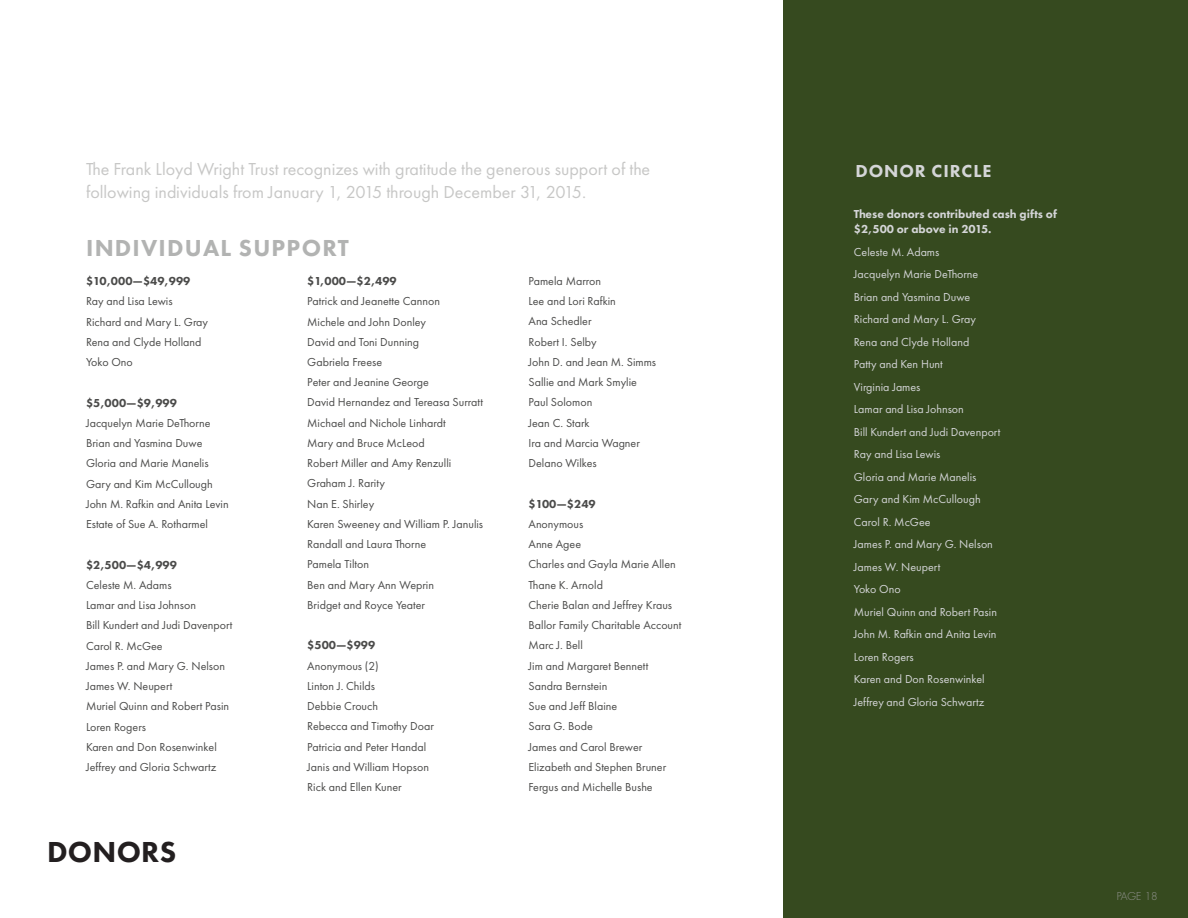
<style>
.page{position:relative;width:1188px;height:918px;background:#fff}
.page>*{position:absolute;margin:0;border:0;box-sizing:border-box;transform-origin:0 0}
.t1{font:800 30px "Futura PT";letter-spacing:.01em;color:#231f20}
.t2{font:800 24px "Futura PT";letter-spacing:.05em;color:#b2b3b2}
.t3{font:18px/22.5px "Futura PT";color:#c7c7c6}
.t4{font:800 18px "Futura PT";letter-spacing:.05em;color:#d4d5d7}
.t5{font:12px/20.2px "Futura PT";color:#4b4b4a}
.t6{font:12px/22.5px "Futura PT";color:#d4d5d7}
.t7{font:800 12px "Futura PT";color:#4b4b4a}
.t8{font:800 12px/15.8px "Futura PT";color:#d4d5d7}
.t9{font:300 10.5px "Futura";color:#939491}
</style>
<div class="page">
<div style="left:783px;top:0;width:405px;height:918px;background:#364a1f"></div>
<h3 class="t3" style="left:86px;top:158px;width:566px">The Frank Lloyd Wright Trust recognizes with gratitude the generous support of the following individuals from January 1, 2015 through December 31, 2015.</h3>
<h2 class="t2" style="left:86px;top:233px;width:264px">INDIVIDUAL SUPPORT</h2>
<p class="t7" style="left:86px;top:274px;width:106px">$10,000—$49,999</p>
<p class="t5" style="left:86px;top:291px;width:124px">Ray and Lisa Lewis<br>Richard and Mary L. Gray<br>Rena and Clyde Holland<br>Yoko Ono</p>
<p class="t7" style="left:86px;top:395px;width:92px">$5,000—$9,999</p>
<p class="t5" style="left:86px;top:413px;width:144px">Jacquelyn Marie DeThorne<br>Brian and Yasmina Duwe<br>Gloria and Marie Manelis<br>Gary and Kim McCullough<br>John M. Rafkin and Anita Levin<br>Estate of Sue A. Rotharmel</p>
<p class="t7" style="left:86px;top:557px;width:92px">$2,500—$4,999</p>
<p class="t5" style="left:86px;top:575px;width:148px">Celeste M. Adams<br>Lamar and Lisa Johnson<br>Bill Kundert and Judi Davenport<br>Carol R. McGee<br>James P. and Mary G. Nelson<br>James W. Neupert<br>Muriel Quinn and Robert Pasin<br>Loren Rogers<br>Karen and Don Rosenwinkel<br>Jeffrey and Gloria Schwartz</p>
<h1 class="t1" style="left:47px;top:834px;width:131px">DONORS</h1>
<p class="t7" style="left:307px;top:274px;width:91px">$1,000—$2,499</p>
<p class="t5" style="left:307px;top:291px;width:177px">Patrick and Jeanette Cannon<br>Michele and John Donley<br>David and Toni Dunning<br>Gabriela Freese<br>Peter and Jeanine George<br>David Hernandez and Tereasa Surratt<br>Michael and Nichole Linhardt<br>Mary and Bruce McLeod<br>Robert Miller and Amy Renzulli<br>Graham J. Rarity<br>Nan E. Shirley<br>Karen Sweeney and William P. Janulis<br>Randall and Laura Thorne<br>Pamela Tilton<br>Ben and Mary Ann Weprin<br>Bridget and Royce Yeater</p>
<p class="t7" style="left:307px;top:638px;width:70px">$500—$999</p>
<p class="t5" style="left:307px;top:656px;width:128px">Anonymous (2)<br>Linton J. Childs<br>Debbie Crouch<br>Rebecca and Timothy Doar<br>Patricia and Peter Handal<br>Janis and William Hopson<br>Rick and Ellen Kuner</p>
<p class="t5" style="left:529px;top:271px;width:129px">Pamela Marron<br>Lee and Lori Rafkin<br>Ana Schedler<br>Robert I. Selby<br>John D. and Jean M. Simms<br>Sallie and Mark Smylie<br>Paul Solomon<br>Jean C. Stark<br>Ira and Marcia Wagner<br>Delano Wilkes</p>
<p class="t7" style="left:529px;top:496px;width:69px">$100—$249</p>
<p class="t5" style="left:529px;top:514px;width:154px">Anonymous<br>Anne Agee<br>Charles and Gayla Marie Allen<br>Thane K. Arnold<br>Cherie Balan and Jeffrey Kraus<br>Ballor Family Charitable Account<br>Marc J. Bell<br>Jim and Margaret Bennett<br>Sandra Bernstein<br>Sue and Jeff Blaine<br>Sara G. Bode<br>James and Carol Brewer<br>Elizabeth and Stephen Bruner<br>Fergus and Michelle Bushe</p>
<h3 class="t4" style="left:855px;top:160px;width:137px">DONOR CIRCLE</h3>
<p class="t8" style="left:854px;top:206px;width:205px">These donors contributed cash gifts of $2,500 or above in 2015.</p>
<p class="t6" style="left:854px;top:241px;width:148px">Celeste M. Adams<br>Jacquelyn Marie DeThorne<br>Brian and Yasmina Duwe<br>Richard and Mary L. Gray<br>Rena and Clyde Holland<br>Patty and Ken Hunt<br>Virginia James<br>Lamar and Lisa Johnson<br>Bill Kundert and Judi Davenport<br>Ray and Lisa Lewis<br>Gloria and Marie Manelis<br>Gary and Kim McCullough<br>Carol R. McGee<br>James P. and Mary G. Nelson<br>James W. Neupert<br>Yoko Ono<br>Muriel Quinn and Robert Pasin<br>John M. Rafkin and Anita Levin<br>Loren Rogers<br>Karen and Don Rosenwinkel<br>Jeffrey and Gloria Schwartz</p>
<p class="t9" style="left:1117px;top:890px;width:43px">PAGE 18</p>
</div>
